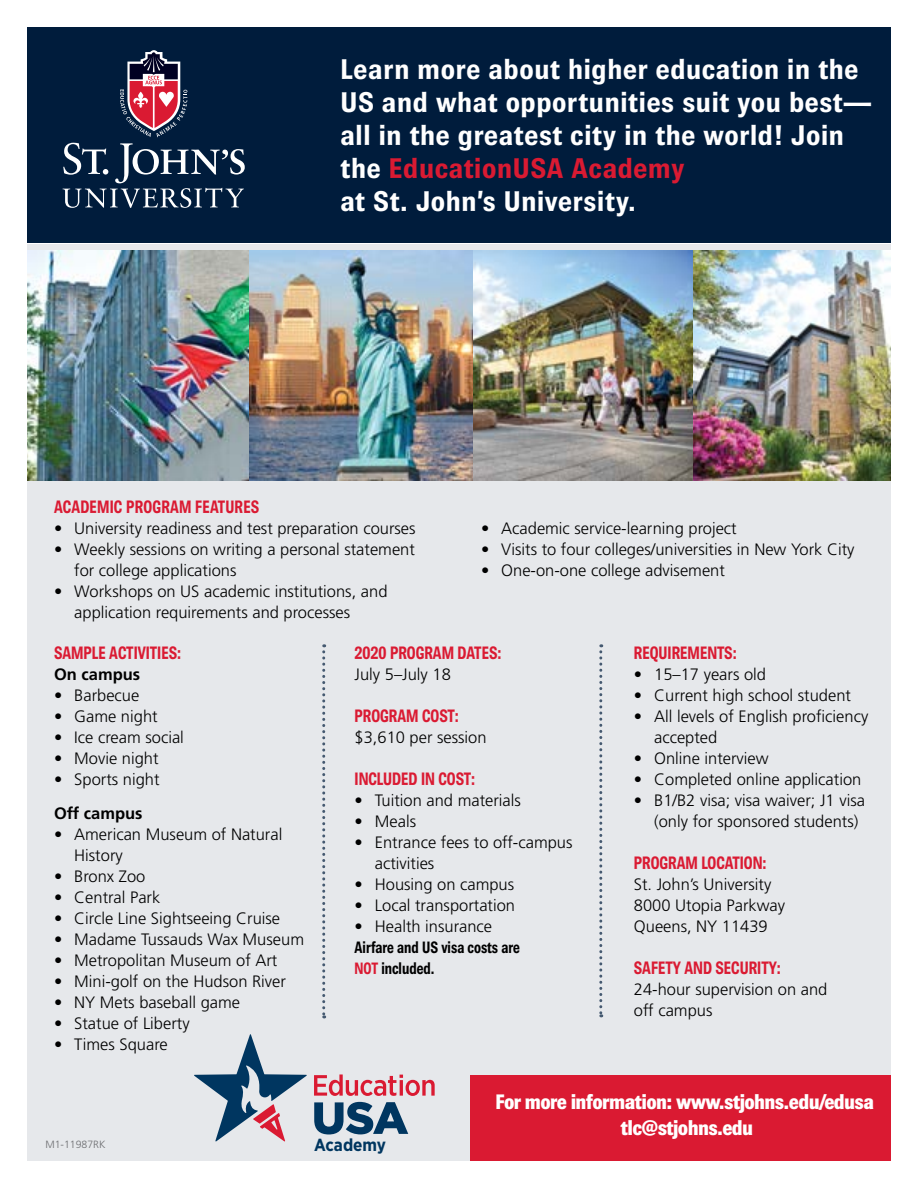
<style>
.page{position:relative;width:918px;height:1188px;background:#fff}
.page>*{position:absolute;margin:0;border:0;box-sizing:border-box;transform-origin:0 0}
.t1{font:700 28.5px/33px "Brown";color:#fff}
.t2{font:800 21px/25.2px "Brown";color:#fff;text-align:center}
.t3{font:700 condensed 18px "Brown";color:#da1a32}
.t4{font:700 17.4px "Gotham Narrow";color:#003660}
.t5{font:300 16.5px/21px "Frutiger";color:#000}
.t6{font:700 condensed 16.5px/21px "Brown";color:#000}
.t7{font:700 16.5px "Frutiger";color:#000}
.t8{font:300 10.5px "Frutiger LT";color:#6d6e71}
.s1{color:#da1a32}
</style>
<div class="page">
<div style="left:27px;top:27px;width:864px;height:216px;background:#001c3c"></div>
<div style="left:27px;top:244px;width:864px;height:917px;background:#e6e8eb"></div>
<div style="left:471px;top:1076px;width:420px;height:85px;background:#da1a32"></div>
<img style="left:27px;top:251px;width:666px;height:230px">
<img style="left:693px;top:251px;width:198px;height:230px">
<svg style="left:194px;top:1034px;width:113px;height:108px"></svg>
<svg style="left:314px;top:1074px;width:121px;height:22px"></svg>
<svg style="left:314px;top:1102px;width:94px;height:32px"></svg>
<svg style="left:322px;top:644px;width:3px;height:374px"></svg>
<svg style="left:599px;top:644px;width:3px;height:373px"></svg>
<svg style="left:63px;top:143px;width:182px;height:65px"></svg>
<svg style="left:120px;top:50px;width:67px;height:87px"></svg>
<h1 class="t1" style="left:340px;top:52px;width:534px">Learn more about higher education in the US and what opportunities suit you best— all in the greatest city in the world! Join the <span class="s1">EducationUSA Academy<br></span>at St. John’s University.</h1>
<p class="t3" style="left:54px;top:497px;width:207px">ACADEMIC PROGRAM FEATURES</p>
<p class="t5" style="left:54px;top:518px;width:363px">• University readiness and test preparation courses</p>
<p class="t5" style="left:74px;top:539px;width:342px;text-indent:-20px">• Weekly sessions on writing a personal statement for college applications</p>
<p class="t5" style="left:74px;top:581px;width:315px;text-indent:-20px">• Workshops on US academic institutions, and application requirements and processes</p>
<p class="t5" style="left:481px;top:518px;width:257px">• Academic service-learning project</p>
<p class="t5" style="left:481px;top:539px;width:375px">• Visits to four colleges/universities in New York City</p>
<p class="t5" style="left:481px;top:560px;width:245px">• One-on-one college advisement</p>
<p class="t3" style="left:54px;top:642px;width:129px">SAMPLE ACTIVITIES:</p>
<p class="t7" style="left:54px;top:664px;width:88px">On campus</p>
<p class="t5" style="left:54px;top:685px;width:87px">• Barbecue</p>
<p class="t5" style="left:54px;top:706px;width:105px">• Game night</p>
<p class="t5" style="left:54px;top:727px;width:131px">• Ice cream social</p>
<p class="t5" style="left:54px;top:748px;width:106px">• Movie night</p>
<p class="t5" style="left:54px;top:769px;width:107px">• Sports night</p>
<p class="t7" style="left:54px;top:804px;width:90px">Off campus</p>
<p class="t5" style="left:74px;top:824px;width:210px;text-indent:-20px">• American Museum of Natural<br>History</p>
<p class="t5" style="left:54px;top:866px;width:93px">• Bronx Zoo</p>
<p class="t5" style="left:54px;top:887px;width:108px">• Central Park</p>
<p class="t5" style="left:54px;top:908px;width:228px">• Circle Line Sightseeing Cruise</p>
<p class="t5" style="left:54px;top:929px;width:252px">• Madame Tussauds Wax Museum</p>
<p class="t5" style="left:54px;top:950px;width:225px">• Metropolitan Museum of Art</p>
<p class="t5" style="left:54px;top:971px;width:234px">• Mini-golf on the Hudson River</p>
<p class="t5" style="left:54px;top:992px;width:188px">• NY Mets baseball game</p>
<p class="t5" style="left:54px;top:1013px;width:137px">• Statue of Liberty</p>
<p class="t5" style="left:54px;top:1034px;width:115px">• Times Square</p>
<p class="t3" style="left:355px;top:642px;width:148px">2020 PROGRAM DATES:</p>
<p class="t5" style="left:355px;top:664px;width:98px">July 5–July 18</p>
<p class="t3" style="left:355px;top:705px;width:106px">PROGRAM COST:</p>
<p class="t5" style="left:355px;top:727px;width:134px">$3,610 per session</p>
<p class="t3" style="left:355px;top:768px;width:122px">INCLUDED IN COST:</p>
<p class="t5" style="left:355px;top:790px;width:168px">• Tuition and materials</p>
<p class="t5" style="left:355px;top:811px;width:63px">• Meals</p>
<p class="t5" style="left:375px;top:832px;width:199px;text-indent:-20px">• Entrance fees to off-campus activities</p>
<p class="t5" style="left:355px;top:874px;width:161px">• Housing on campus</p>
<p class="t5" style="left:355px;top:895px;width:162px">• Local transportation</p>
<p class="t5" style="left:355px;top:916px;width:139px">• Health insurance</p>
<p class="t6" style="left:355px;top:936px;width:167px">Airfare and US visa costs are<br><span class="s1">NOT</span> included.</p>
<p class="t3" style="left:634px;top:642px;width:104px">REQUIREMENTS:</p>
<p class="t5" style="left:634px;top:664px;width:134px">• 15–17 years old</p>
<p class="t5" style="left:634px;top:685px;width:219px">• Current high school student</p>
<p class="t5" style="left:654px;top:706px;width:216px;text-indent:-20px">• All levels of English proficiency accepted</p>
<p class="t5" style="left:634px;top:748px;width:136px">• Online interview</p>
<p class="t5" style="left:634px;top:769px;width:229px">• Completed online application</p>
<p class="t5" style="left:654px;top:790px;width:212px;text-indent:-20px">• B1/B2 visa; visa waiver; J1 visa (only for sponsored students)</p>
<p class="t3" style="left:634px;top:852px;width:134px">PROGRAM LOCATION:</p>
<p class="t5" style="left:634px;top:874px;width:153px">St. John’s University<br>8000 Utopia Parkway<br>Queens, NY 11439</p>
<p class="t3" style="left:634px;top:957px;width:148px">SAFETY AND SECURITY:</p>
<p class="t5" style="left:634px;top:979px;width:195px">24-hour supervision on and off campus</p>
<p class="t8" style="left:45px;top:1139px;width:62px">M1-11987RK</p>
<p class="t4" style="left:314px;top:1134px;width:74px">Academy</p>
<p class="t2" style="left:496px;top:1089px;width:379px">For more information: www.stjohns.edu/edusa tlc@stjohns.edu</p>
</div>
